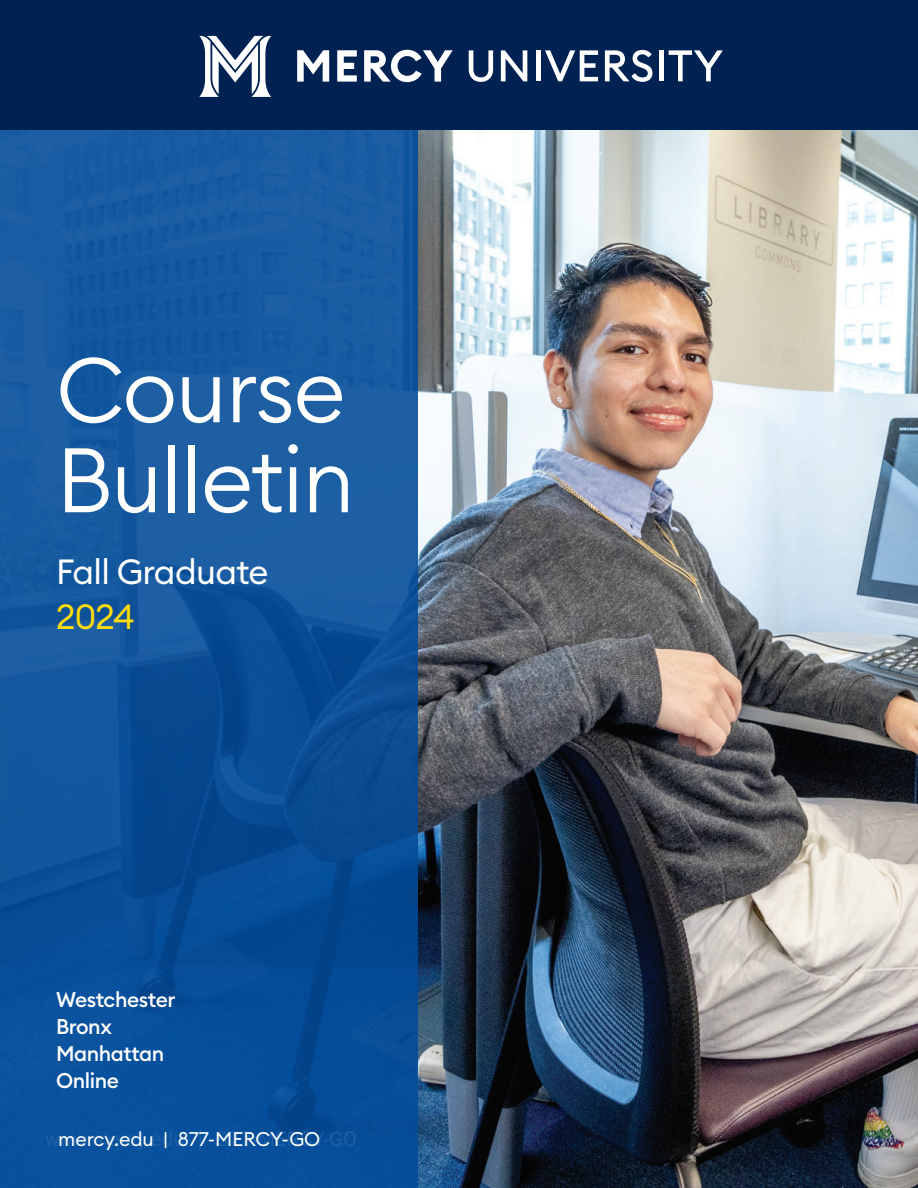
<style>
.page{position:relative;width:918px;height:1188px;background:#fff}
.page>*{position:absolute;margin:0;border:0;box-sizing:border-box;transform-origin:0 0}
.t1{font:300 90px/90px "Euclid Circular B";letter-spacing:-.02em;color:#fff}
.t2{font:34.5px "Euclid Circular B";letter-spacing:-.02em;color:#fff}
.t3{font:34.5px "Euclid Circular B";color:#ffdc0a}
.t4{font:500 21px/27px "Euclid Circular B";letter-spacing:-.02em;color:#fff}
.t5{font:21px "ITC Franklin Gothic Std";color:#fff}
.t6{font:19.5px "Euclid Circular B";color:#fff}
</style>
<div class="page">
<img style="left:418px;top:129px;width:500px;height:1059px">
<svg style="left:0;top:129px;width:418px;height:1059px;background:#10549c"></svg>
<div style="left:0;top:0;width:918px;height:129px;background:#002252"></div>
<svg style="left:199px;top:36px;width:72px;height:61px"></svg>
<svg style="left:297px;top:50px;width:32px;height:32px"></svg>
<svg style="left:337px;top:50px;width:20px;height:32px"></svg>
<svg style="left:364px;top:50px;width:89px;height:32px"></svg>
<svg style="left:469px;top:50px;width:24px;height:32px"></svg>
<svg style="left:501px;top:50px;width:26px;height:31px"></svg>
<div style="left:536px;top:50px;width:5px;height:31px;background:#fff"></div>
<svg style="left:545px;top:50px;width:53px;height:31px"></svg>
<svg style="left:605px;top:50px;width:47px;height:32px"></svg>
<div style="left:659px;top:50px;width:5px;height:31px;background:#fff"></div>
<svg style="left:669px;top:50px;width:54px;height:31px"></svg>
<h1 class="t1" style="left:56px;top:344px;width:300px">Course<br>Bulletin</h1>
<h2 class="t2" style="left:56px;top:550px;width:214px">Fall Graduate</h2>
<h2 class="t3" style="left:56px;top:595px;width:80px">2024</h2>
<p class="t4" style="left:56px;top:986px;width:121px">Westchester<br>Bronx<br>Manhattan<br>Online</p>
<p class="t5" style="left:45px;top:1127px;width:313px">www.mercy.edu | 877-MERCY-GO</p>
<p class="t6" style="left:58px;top:1127px;width:264px">mercy.edu | 877-MERCY-GO</p>
</div>
